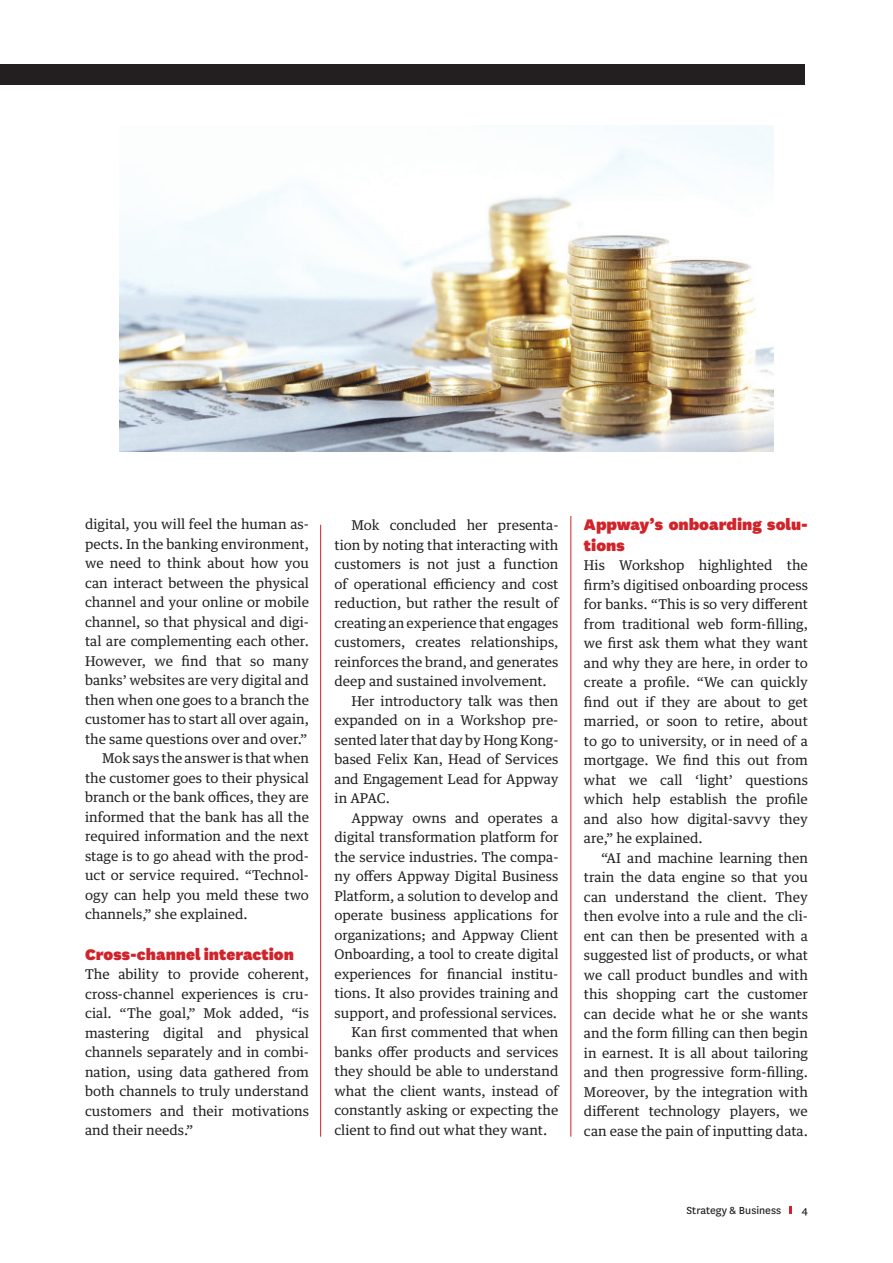
<style>
.page{position:relative;width:893px;height:1263px;background:#fff}
.page>*{position:absolute;margin:0;border:0;box-sizing:border-box;transform-origin:0 0}
.t1{font:900 18px/21px "National";color:#d1232a}
.t2{font:13.5px/19.5px "Guardian Text Egyp";color:#231f20;text-align:justify}
.t3{font:12px "National";color:#231f20}
</style>
<div class="page">
<svg style="left:789px;top:1206px;width:2px;height:8px"></svg>
<div style="left:0;top:64px;width:805px;height:21px;background:#231f20"></div>
<hr style="left:320px;top:525px;width:1px;height:612px;background:#d1232a">
<hr style="left:570px;top:516px;width:1px;height:621px;background:#d1232a">
<img style="left:119px;top:126px;width:655px;height:326px">
<p class="t2" style="left:85px;top:513px;width:225px">digital, you will feel the human as-</p>
<p class="t2" style="left:85px;top:533px;width:225px">pects. In the banking environment,</p>
<p class="t2" style="left:85px;top:552px;width:225px">we need to think about how you</p>
<p class="t2" style="left:85px;top:572px;width:225px">can interact between the physical</p>
<p class="t2" style="left:85px;top:591px;width:225px">channel and your online or mobile</p>
<p class="t2" style="left:85px;top:611px;width:225px">channel, so that physical and digi-</p>
<p class="t2" style="left:85px;top:630px;width:225px">tal are complementing each other.</p>
<p class="t2" style="left:85px;top:650px;width:225px">However, we find that so many</p>
<p class="t2" style="left:85px;top:669px;width:225px">banks’ websites are very digital and</p>
<p class="t2" style="left:85px;top:689px;width:225px">then when one goes to a branch the</p>
<p class="t2" style="left:85px;top:708px;width:225px">customer has to start all over again,</p>
<p class="t2" style="left:85px;top:728px;width:224px">the same questions over and over.”</p>
<p class="t2" style="left:102px;top:747px;width:208px">Mok says the answer is that when</p>
<p class="t2" style="left:85px;top:767px;width:225px">the customer goes to their physical</p>
<p class="t2" style="left:85px;top:786px;width:225px">branch or the bank offices, they are</p>
<p class="t2" style="left:85px;top:806px;width:225px">informed that the bank has all the</p>
<p class="t2" style="left:85px;top:825px;width:225px">required information and the next</p>
<p class="t2" style="left:85px;top:845px;width:225px">stage is to go ahead with the prod-</p>
<p class="t2" style="left:85px;top:864px;width:225px">uct or service required. “Technol-</p>
<p class="t2" style="left:85px;top:883px;width:225px">ogy can help you meld these two</p>
<p class="t2" style="left:85px;top:903px;width:164px">channels,” she explained.</p>
<h1 class="t1" style="left:85px;top:942px;width:210px">Cross-channel interaction</h1>
<p class="t2" style="left:85px;top:963px;width:225px">The ability to provide coherent, cross-channel experiences is cru&shy;cial. “The goal,” Mok added, “is mastering digital and physical channels separately and in combi&shy;nation, using data gathered from both channels to truly understand customers and their motivations and their needs.”</p>
<p class="t2" style="left:352px;top:514px;width:208px">Mok concluded her presenta-</p>
<p class="t2" style="left:334px;top:534px;width:225px">tion by noting that interacting with</p>
<p class="t2" style="left:334px;top:553px;width:225px">customers is not just a function</p>
<p class="t2" style="left:334px;top:573px;width:225px">of operational efficiency and cost</p>
<p class="t2" style="left:334px;top:592px;width:225px">reduction, but rather the result of</p>
<p class="t2" style="left:334px;top:612px;width:225px">creating an experience that engages</p>
<p class="t2" style="left:334px;top:631px;width:225px">customers, creates relationships,</p>
<p class="t2" style="left:334px;top:651px;width:225px">reinforces the brand, and generates</p>
<p class="t2" style="left:334px;top:670px;width:214px">deep and sustained involvement.</p>
<p class="t2" style="left:352px;top:690px;width:208px">Her introductory talk was then</p>
<p class="t2" style="left:334px;top:709px;width:225px">expanded on in a Workshop pre-</p>
<p class="t2" style="left:334px;top:729px;width:225px">sented later that day by Hong Kong-</p>
<p class="t2" style="left:334px;top:748px;width:225px">based Felix Kan, Head of Services</p>
<p class="t2" style="left:334px;top:768px;width:225px">and Engagement Lead for Appway</p>
<p class="t2" style="left:334px;top:787px;width:57px">in APAC.</p>
<p class="t2" style="left:352px;top:807px;width:208px">Appway owns and operates a</p>
<p class="t2" style="left:334px;top:826px;width:225px">digital transformation platform for</p>
<p class="t2" style="left:334px;top:846px;width:225px">the service industries. The compa-</p>
<p class="t2" style="left:334px;top:865px;width:225px">ny offers Appway Digital Business</p>
<p class="t2" style="left:334px;top:885px;width:225px">Platform, a solution to develop and</p>
<p class="t2" style="left:334px;top:904px;width:225px">operate business applications for</p>
<p class="t2" style="left:334px;top:924px;width:225px">organizations; and Appway Client</p>
<p class="t2" style="left:334px;top:943px;width:225px">Onboarding, a tool to create digital</p>
<p class="t2" style="left:334px;top:962px;width:225px">experiences for financial institu-</p>
<p class="t2" style="left:334px;top:982px;width:225px">tions. It also provides training and</p>
<p class="t2" style="left:334px;top:1001px;width:224px">support, and professional services.</p>
<p class="t2" style="left:352px;top:1021px;width:208px">Kan first commented that when</p>
<p class="t2" style="left:334px;top:1040px;width:225px">banks offer products and services</p>
<p class="t2" style="left:334px;top:1060px;width:225px">they should be able to understand</p>
<p class="t2" style="left:334px;top:1079px;width:225px">what the client wants, instead of</p>
<p class="t2" style="left:334px;top:1099px;width:225px">constantly asking or expecting the</p>
<p class="t2" style="left:334px;top:1118px;width:214px">client to find out what they want.</p>
<h1 class="t1" style="left:584px;top:513px;width:225px">Appway’s onboarding solu&shy;tions</h1>
<p class="t2" style="left:584px;top:554px;width:225px">His Workshop highlighted the firm’s digitised onboarding process for banks. “This is so very different from traditional web form-filling, we first ask them what they want and why they are here, in order to create a profile. “We can quickly find out if they are about to get married, or soon to retire, about to go to university, or in need of a mortgage. We find this out from what we call ‘light’ questions which help establish the profile and also how digital-savvy they are,” he explained.</p>
<p class="t2" style="left:584px;top:847px;width:225px;text-indent:17px">“AI and machine learning then train the data engine so that you can understand the client. They then evolve into a rule and the cli&shy;ent can then be presented with a suggested list of products, or what we call product bundles and with this shopping cart the customer can decide what he or she wants and the form filling can then begin in earnest. It is all about tailoring and then progressive form-filling.<br>Moreover, by the integration with different technology players, we can ease the pain of inputting data.</p>
<p class="t3" style="left:687px;top:1202px;width:96px">Strategy &amp; Business</p>
<p class="t3" style="left:802px;top:1202px;width:8px">4</p>
</div>
